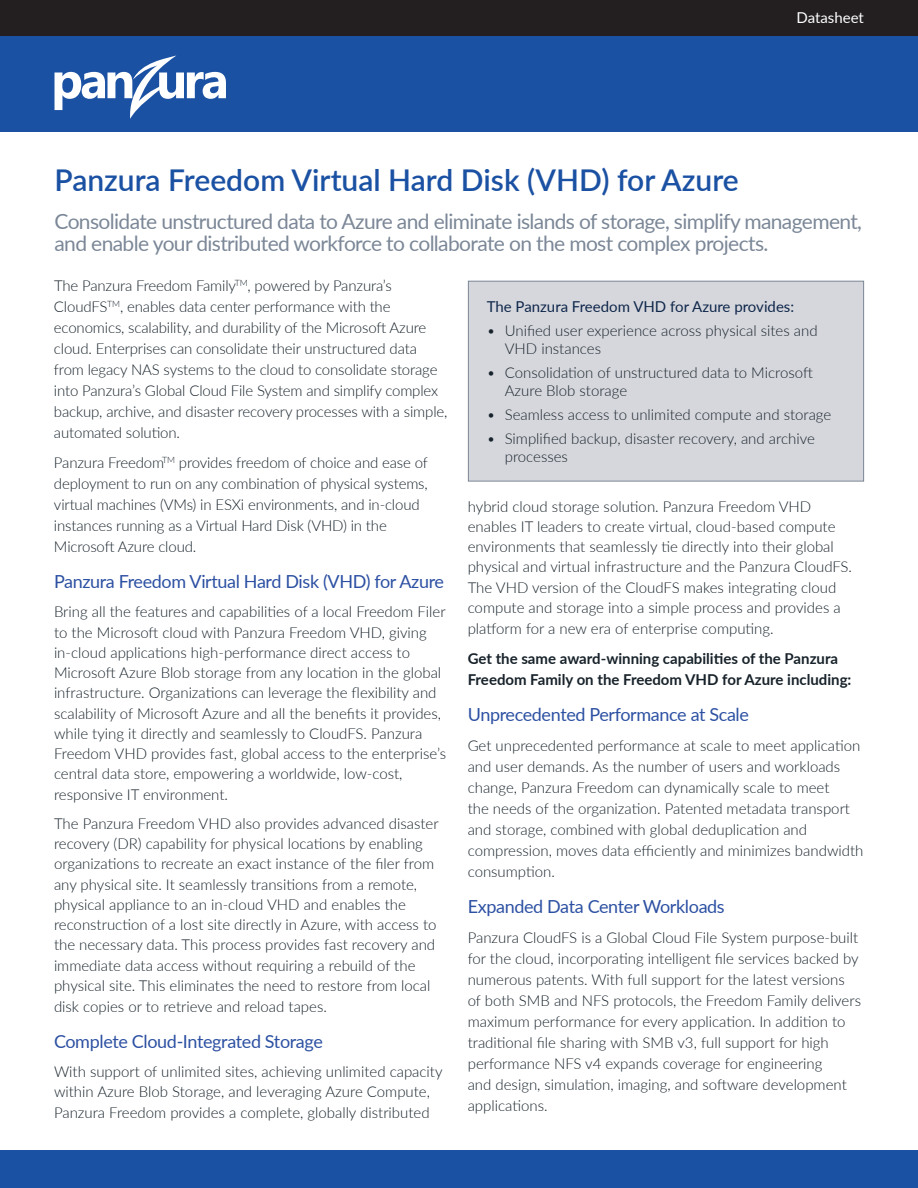
<style>
.page{position:relative;width:918px;height:1188px;background:#fff}
.page>*{position:absolute;margin:0;border:0;box-sizing:border-box;transform-origin:0 0}
.t1{font:600 30px "Lato";color:#1b51a3}
.t2{font:21px/22.5px "Lato";letter-spacing:-.03em;color:#7b8797}
.t3{font:18px "Lato";letter-spacing:-.02em;color:#2c50a2}
.t4{font:300 15px/21px "Lato";color:#17222a}
.t5{font:700 15px/21px "Lato";color:#17222a}
.t6{font:15px "Lato";color:#0f274a}
.t7{font:15px "Lato";color:#fff}
</style>
<div class="page">
<div style="left:468px;top:281px;width:396px;height:200px;background:#d6d7dd"></div>
<div style="left:468px;top:281px;width:396px;height:201px;border:1px solid #7b8797"></div>
<div style="left:0;top:1150px;width:918px;height:38px;background:#1b51a3"></div>
<div style="left:0;top:36px;width:918px;height:95px;background:#1b51a3"></div>
<div style="left:0;top:0;width:918px;height:36px;background:#231f20"></div>
<svg style="left:55px;top:56px;width:171px;height:63px"></svg>
<p class="t7" style="left:797px;top:7px;width:69px">Datasheet</p>
<h1 class="t1" style="left:55px;top:158px;width:686px">Panzura Freedom Virtual Hard Disk (VHD) for Azure</h1>
<h2 class="t2" style="left:55px;top:209px;width:809px">Consolidate unstructured data to Azure and eliminate islands of storage, simplify management, and enable your distributed workforce to collaborate on the most complex projects.</h2>
<p class="t4" style="left:54px;top:275px;width:395px">The Panzura Freedom Family<sup>TM</sup>, powered by Panzura’s CloudFS<sup>TM</sup>, enables data center performance with the economics, scalability, and durability of the Microsoft Azure cloud. Enterprises can consolidate their unstructured data from legacy NAS systems to the cloud to consolidate storage into Panzura’s Global Cloud File System and simplify complex backup, archive, and disaster recovery processes with a simple, automated solution.</p>
<p class="t4" style="left:54px;top:452px;width:375px">Panzura Freedom<sup>TM</sup> provides freedom of choice and ease of deployment to run on any combination of physical systems, virtual machines (VMs) in ESXi environments, and in-cloud instances running as a Virtual Hard Disk (VHD) in the Microsoft Azure cloud.</p>
<p class="t3" style="left:54px;top:569px;width:392px">Panzura Freedom Virtual Hard Disk (VHD) for Azure</p>
<p class="t4" style="left:54px;top:601px;width:394px;line-height:20.2px">Bring all the features and capabilities of a local Freedom Filer to the Microsoft cloud with Panzura Freedom VHD, giving in-cloud applications high-performance direct access to Microsoft Azure Blob storage from any location in the global infrastructure. Organizations can leverage the flexibility and scalability of Microsoft Azure and all the benefits it provides, while tying it directly and seamlessly to CloudFS. Panzura Freedom VHD provides fast, global access to the enterprise’s central data store, empowering a worldwide, low-cost, responsive IT environment.</p>
<p class="t4" style="left:54px;top:813px;width:386px;line-height:20.4px">The Panzura Freedom VHD also provides advanced disaster recovery (DR) capability for physical locations by enabling organizations to recreate an exact instance of the filer from any physical site. It seamlessly transitions from a remote, physical appliance to an in-cloud VHD and enables the reconstruction of a lost site directly in Azure, with access to the necessary data. This process provides fast recovery and immediate data access without requiring a rebuild of the physical site. This eliminates the need to restore from local disk copies or to retrieve and reload tapes.</p>
<p class="t3" style="left:54px;top:1028px;width:270px">Complete Cloud-Integrated Storage</p>
<p class="t4" style="left:54px;top:1061px;width:390px;line-height:20.2px">With support of unlimited sites, achieving unlimited capacity within Azure Blob Storage, and leveraging Azure Compute,<br>Panzura Freedom provides a complete, globally distributed</p>
<p class="t6" style="left:487px;top:295px;width:309px">The Panzura Freedom VHD for Azure provides:</p>
<p class="t4" style="left:505px;top:321px;width:314px;line-height:18px;text-indent:-18px">• Unified user experience across physical sites and<br>VHD instances</p>
<p class="t4" style="left:505px;top:363px;width:310px;line-height:18px;text-indent:-18px">• Consolidation of unstructured data to Microsoft<br>Azure Blob storage</p>
<p class="t4" style="left:487px;top:403px;width:346px">• Seamless access to unlimited compute and storage</p>
<p class="t4" style="left:505px;top:429px;width:312px;line-height:18px;text-indent:-18px">• Simplified backup, disaster recovery, and archive processes</p>
<p class="t4" style="left:468px;top:495px;width:386px;line-height:20.4px">hybrid cloud storage solution. Panzura Freedom VHD enables IT leaders to create virtual, cloud-based compute environments that seamlessly tie directly into their global physical and virtual infrastructure and the Panzura CloudFS.<br>The VHD version of the CloudFS makes integrating cloud compute and storage into a simple process and provides a platform for a new era of enterprise computing.</p>
<p class="t5" style="left:468px;top:647px;width:385px">Get the same award-winning capabilities of the Panzura<br>Freedom Family on the Freedom VHD for Azure including:</p>
<p class="t3" style="left:468px;top:701px;width:283px">Unprecedented Performance at Scale</p>
<p class="t4" style="left:468px;top:734px;width:397px">Get unprecedented performance at scale to meet application and user demands. As the number of users and workloads change, Panzura Freedom can dynamically scale to meet<br>the needs of the organization. Patented metadata transport and storage, combined with global deduplication and compression, moves data efficiently and minimizes bandwidth consumption.</p>
<p class="t3" style="left:468px;top:893px;width:259px">Expanded Data Center Workloads</p>
<p class="t4" style="left:468px;top:926px;width:395px">Panzura CloudFS is a Global Cloud File System purpose-built for the cloud, incorporating intelligent file services backed by numerous patents. With full support for the latest versions of both SMB and NFS protocols, the Freedom Family delivers maximum performance for every application. In addition to traditional file sharing with SMB v3, full support for high performance NFS v4 expands coverage for engineering<br>and design, simulation, imaging, and software development applications.</p>
</div>
